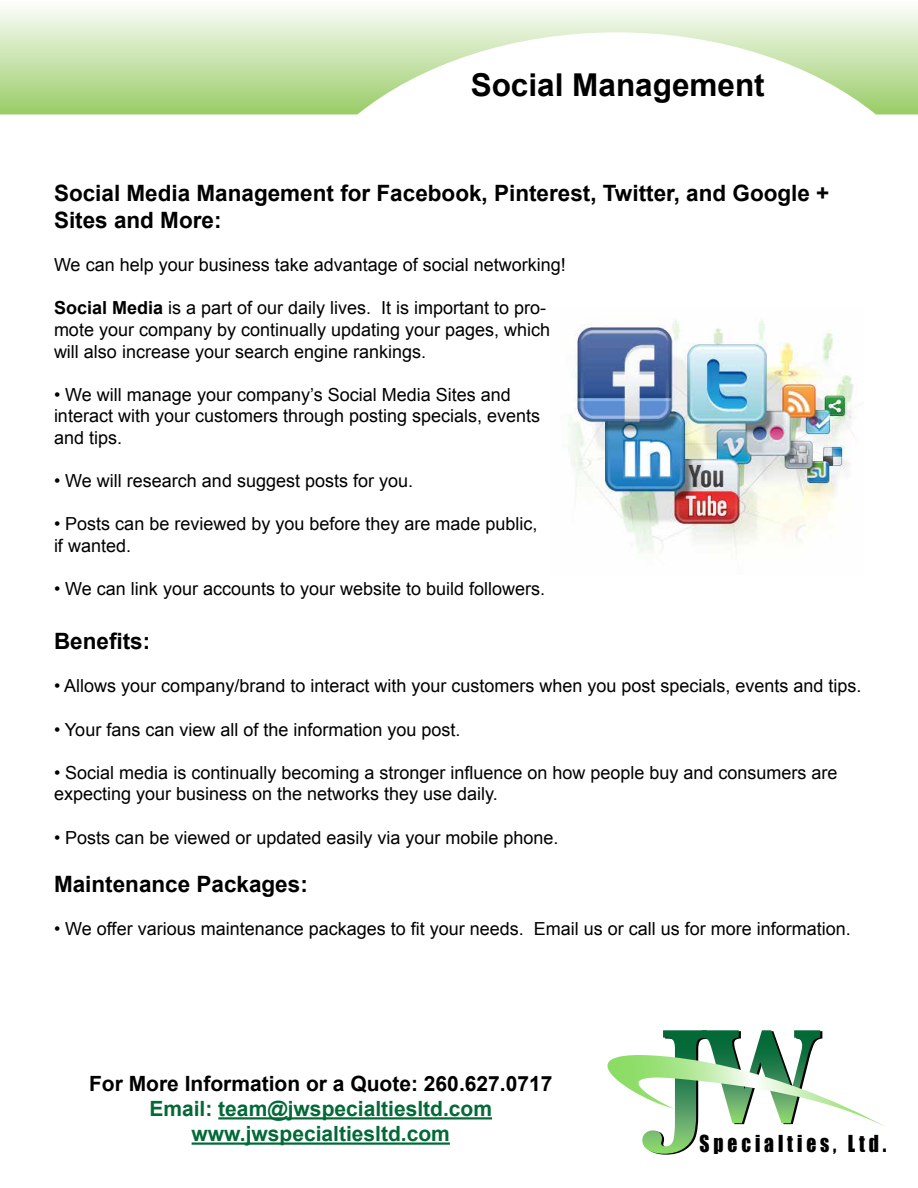
<style>
.page{position:relative;width:918px;height:1188px;background:#fff}
.page>*{position:absolute;margin:0;border:0;box-sizing:border-box;transform-origin:0 0}
.t1{font:700 31.5px "Arial";color:#000}
.t2{font:700 22.5px/27px "Arial";color:#000}
.t3{font:21.6px "Impact";letter-spacing:.2em;color:#000;scale:.9 1}
.t4{font:700 21px/25.2px "Arial";color:#026937;text-align:center}
.t5{font:700 21px "Arial";color:#000}
.t6{font:18px/21.6px "Arial";color:#000}
.s1{font-weight:700}
</style>
<div class="page">
<svg style="left:607px;top:1030px;width:278px;height:125px"></svg>
<svg style="left:0;top:7px;width:918px;height:107px"></svg>
<hr style="left:218px;top:1117px;width:274px;height:2px;background:#026937">
<hr style="left:192px;top:1142px;width:258px;height:3px;background:#026937">
<img style="left:568px;top:318px;width:286px;height:236px">
<h1 class="t1" style="left:471px;top:65px;width:296px">Social Management</h1>
<p class="t2" style="left:54px;top:180px;width:777px">Social Media Management for Facebook, Pinterest, Twitter, and Google +<br>Sites and More:</p>
<p class="t6" style="left:54px;top:254px;width:513px">We can help your business take advantage of social networking!</p>
<p class="t6" style="left:54px;top:298px;width:498px"><span class="s1">Social Media</span> is a part of our daily lives. It is important to pro&shy;mote your company by continually updating your pages, which will also increase your search engine rankings.</p>
<p class="t6" style="left:54px;top:384px;width:488px">• We will manage your company’s Social Media Sites and interact with your customers through posting specials, events and tips.</p>
<p class="t6" style="left:54px;top:470px;width:361px">• We will research and suggest posts for you.</p>
<p class="t6" style="left:54px;top:514px;width:485px">• Posts can be reviewed by you before they are made public, if wanted.</p>
<p class="t6" style="left:54px;top:578px;width:493px">• We can link your accounts to your website to build followers.</p>
<p class="t2" style="left:54px;top:629px;width:98px">Benefits:</p>
<p class="t6" style="left:54px;top:676px;width:809px">• Allows your company/brand to interact with your customers when you post specials, events and tips.</p>
<p class="t6" style="left:54px;top:719px;width:408px">• Your fans can view all of the information you post.</p>
<p class="t6" style="left:54px;top:762px;width:785px">• Social media is continually becoming a stronger influence on how people buy and consumers are expecting your business on the networks they use daily.</p>
<p class="t6" style="left:54px;top:827px;width:506px">• Posts can be viewed or updated easily via your mobile phone.</p>
<p class="t2" style="left:54px;top:872px;width:255px">Maintenance Packages:</p>
<p class="t6" style="left:54px;top:919px;width:798px">• We offer various maintenance packages to fit your needs. Email us or call us for more information.</p>
<p class="t5" style="left:89px;top:1070px;width:465px">For More Information or a Quote: 260.627.0717</p>
<p class="t4" style="left:149px;top:1097px;width:344px">Email: team@jwspecialtiesltd.com www.jwspecialtiesltd.com</p>
<p class="t3" style="left:700px;top:1127px;width:209px">Specialties, Ltd.</p>
</div>
